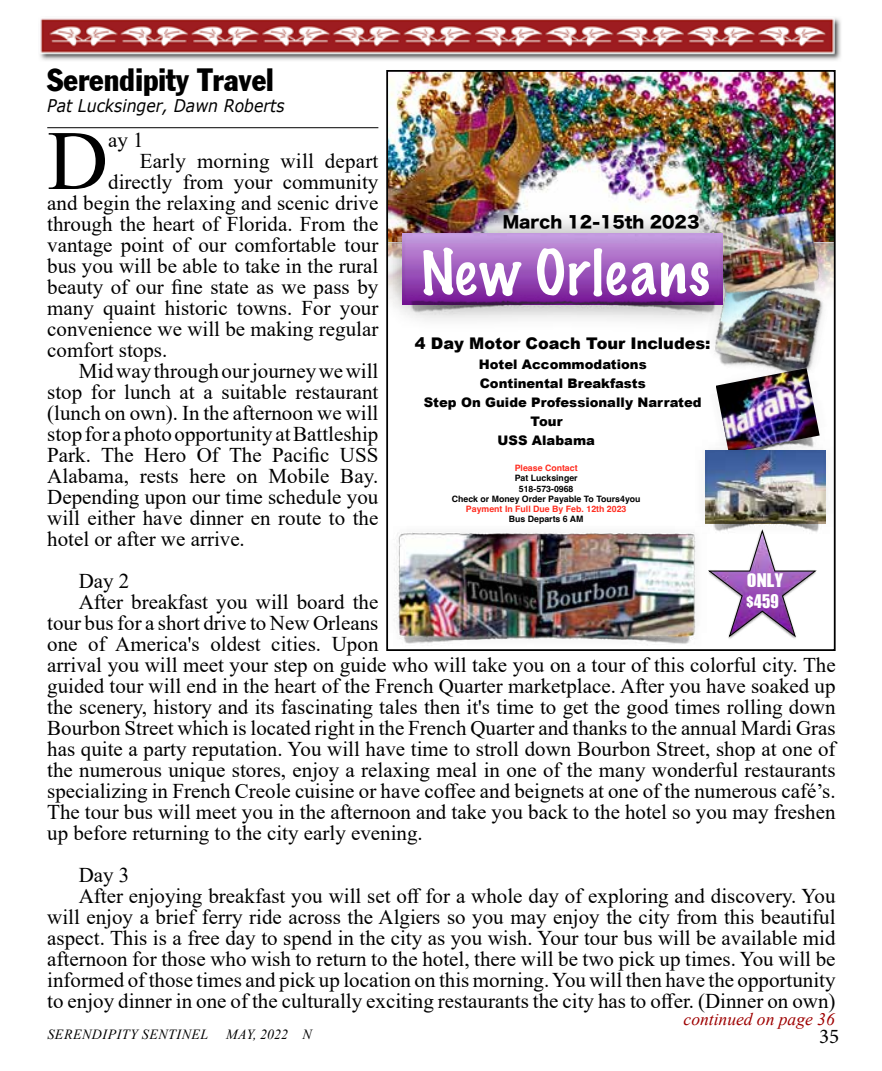
<style>
.page{position:relative;width:882px;height:1071px;background:#fff}
.page>*{position:absolute;margin:0;border:0;box-sizing:border-box;transform-origin:0 0}
.t1{font:84.35px "Times New Roman";color:#000}
.t2{font:100 56.35px "Marker Felt";letter-spacing:.04em;color:#fff}
.t3{font:31.5px "Franklin Gothic Condensed";color:#000}
.t4{font:21px "Times New Roman";color:#000}
.t5{font:21px "Minion Pro";color:#000}
.t6{font:20.47px/20.8px "JCH Ead A";color:#fff}
.t7{font:italic 17.5px "Verdana";color:#000;scale:.9 1}
.t8{font:italic 17.5px "Times New Roman";color:#9e0000}
.t9{font:900 16.1px "Arial";color:#000}
.t10{font:16.1px "Hira Kaku Std W8";color:#000}
.t11{font:italic 14px "Times New Roman";letter-spacing:.035em;color:#000}
.t12{font:900 13.12px "Arial";color:#000}
.t13{font:700 8.75px/10.3px "Helvetica";color:#000;text-align:center}
.t14{font:700 8.75px "Helvetica";color:#ff2d21}
</style>
<div class="page">
<img style="left:40px;top:18px;width:801px;height:43px">
<svg style="left:708px;top:541px;width:109px;height:97px"></svg>
<img style="left:718px;top:398px;width:101px;height:34px">
<img style="left:389px;top:73px;width:444px;height:116px">
<img style="left:394px;top:532px;width:302px;height:112px">
<img style="left:717px;top:394px;width:96px;height:4px">
<img style="left:714px;top:317px;width:108px;height:77px">
<img style="left:694px;top:187px;width:139px;height:130px">
<img style="left:389px;top:189px;width:376px;height:159px">
<img style="left:389px;top:215px;width:350px;height:107px">
<img style="left:689px;top:432px;width:138px;height:109px">
<div style="left:386px;top:70px;width:450px;height:581px;border:2px solid #000"></div>
<hr style="left:47px;top:127px;width:331px;height:1px;background:#000">
<h3 class="t3" style="left:47px;top:60px;width:228px">Serendipity Travel</h3>
<p class="t7" style="left:47px;top:93px;width:265px">Pat Lucksinger, Dawn Roberts</p>
<h1 class="t1" style="left:47px;top:101px;width:62px">D</h1>
<p class="t4" style="left:108px;top:125px;width:37px">ay 1</p>
<p class="t4" style="left:140px;top:146px;width:240px">Early morning will depart</p>
<p class="t4" style="left:108px;top:167px;width:272px">directly from your community</p>
<p class="t4" style="left:47px;top:188px;width:333px">and begin the relaxing and scenic drive</p>
<p class="t4" style="left:47px;top:209px;width:333px">through the heart of Florida. From the</p>
<p class="t4" style="left:47px;top:230px;width:333px">vantage point of our comfortable tour</p>
<p class="t4" style="left:47px;top:251px;width:333px">bus you will be able to take in the rural</p>
<p class="t4" style="left:47px;top:272px;width:333px">beauty of our fine state as we pass by</p>
<p class="t4" style="left:47px;top:293px;width:333px">many quaint historic towns. For your</p>
<p class="t4" style="left:47px;top:314px;width:333px">convenience we will be making regular</p>
<p class="t4" style="left:47px;top:335px;width:122px">comfort stops.</p>
<p class="t4" style="left:79px;top:356px;width:301px">Mid way through our journey we will</p>
<p class="t4" style="left:47px;top:377px;width:333px">stop for lunch at a suitable restaurant</p>
<p class="t4" style="left:47px;top:398px;width:333px">(lunch on own). In the afternoon we will</p>
<p class="t4" style="left:47px;top:419px;width:333px">stop for a photo opportunity at Battleship</p>
<p class="t4" style="left:47px;top:440px;width:333px">Park. The Hero Of The Pacific USS</p>
<p class="t4" style="left:47px;top:461px;width:333px">Alabama, rests here on Mobile Bay.</p>
<p class="t4" style="left:47px;top:482px;width:333px">Depending upon our time schedule you</p>
<p class="t4" style="left:47px;top:503px;width:333px">will either have dinner en route to the</p>
<p class="t4" style="left:47px;top:524px;width:199px">hotel or after we arrive.</p>
<p class="t4" style="left:79px;top:566px;width:52px">Day 2</p>
<p class="t4" style="left:79px;top:587px;width:301px">After breakfast you will board the</p>
<p class="t4" style="left:47px;top:608px;width:333px">tour bus for a short drive to New Orleans</p>
<p class="t4" style="left:47px;top:629px;width:333px">one of America's oldest cities. Upon</p>
<p class="t4" style="left:47px;top:650px;width:790px">arrival you will meet your step on guide who will take you on a tour of this colorful city. The</p>
<p class="t4" style="left:47px;top:671px;width:790px">guided tour will end in the heart of the French Quarter marketplace. After you have soaked up</p>
<p class="t4" style="left:47px;top:692px;width:790px">the scenery, history and its fascinating tales then it's time to get the good times rolling down</p>
<p class="t4" style="left:47px;top:713px;width:790px">Bourbon Street which is located right in the French Quarter and thanks to the annual Mardi Gras</p>
<p class="t4" style="left:47px;top:734px;width:790px">has quite a party reputation. You will have time to stroll down Bourbon Street, shop at one of</p>
<p class="t4" style="left:47px;top:755px;width:790px">the numerous unique stores, enjoy a relaxing meal in one of the many wonderful restaurants</p>
<p class="t4" style="left:47px;top:776px;width:790px">specializing in French Creole cuisine or have coffee and beignets at one of the numerous café’s.</p>
<p class="t4" style="left:47px;top:797px;width:790px">The tour bus will meet you in the afternoon and take you back to the hotel so you may freshen</p>
<p class="t4" style="left:47px;top:818px;width:377px">up before returning to the city early evening.</p>
<p class="t4" style="left:79px;top:860px;width:52px">Day 3</p>
<p class="t4" style="left:79px;top:881px;width:758px">After enjoying breakfast you will set off for a whole day of exploring and discovery. You</p>
<p class="t4" style="left:47px;top:902px;width:790px">will enjoy a brief ferry ride across the Algiers so you may enjoy the city from this beautiful</p>
<p class="t4" style="left:47px;top:923px;width:790px">aspect. This is a free day to spend in the city as you wish. Your tour bus will be available mid</p>
<p class="t4" style="left:47px;top:944px;width:790px">afternoon for those who wish to return to the hotel, there will be two pick up times. You will be</p>
<p class="t4" style="left:47px;top:965px;width:790px">informed of those times and pick up location on this morning. You will then have the opportunity</p>
<p class="t4" style="left:47px;top:986px;width:790px">to enjoy dinner in one of the culturally exciting restaurants the city has to offer. (Dinner on own)</p>
<p class="t10" style="left:503px;top:213px;width:198px">March 12-15th 2023</p>
<h2 class="t2" style="left:421px;top:228px;width:290px">New Orleans</h2>
<p class="t9" style="left:415px;top:331px;width:297px">4 Day Motor Coach Tour Includes:</p>
<p class="t12" style="left:479px;top:354px;width:169px">Hotel Accommodations</p>
<p class="t12" style="left:480px;top:373px;width:168px">Continental Breakfasts</p>
<p class="t12" style="left:424px;top:392px;width:279px">Step On Guide Professionally Narrated</p>
<p class="t12" style="left:531px;top:411px;width:34px">Tour</p>
<p class="t12" style="left:498px;top:430px;width:99px">USS Alabama</p>
<p class="t14" style="left:515px;top:463px;width:64px">Please Contact</p>
<p class="t13" style="left:452px;top:474px;width:190px">Pat Lucksinger<br>518-573-0968<br>Check or Money Order Payable To Tours4you</p>
<p class="t14" style="left:466px;top:504px;width:162px">Payment In Full Due By Feb. 12th 2023</p>
<p class="t13" style="left:509px;top:515px;width:76px">Bus Departs 6 AM</p>
<p class="t6" style="left:746px;top:571px;width:39px">ONLY $459</p>
<p class="t8" style="left:684px;top:1007px;width:153px">continued on page 36</p>
<p class="t11" style="left:47px;top:1024px;width:162px">SERENDIPITY SENTINEL</p>
<p class="t11" style="left:226px;top:1024px;width:87px">MAY, 2022 N</p>
<p class="t5" style="left:819px;top:1023px;width:22px">35</p>
</div>
